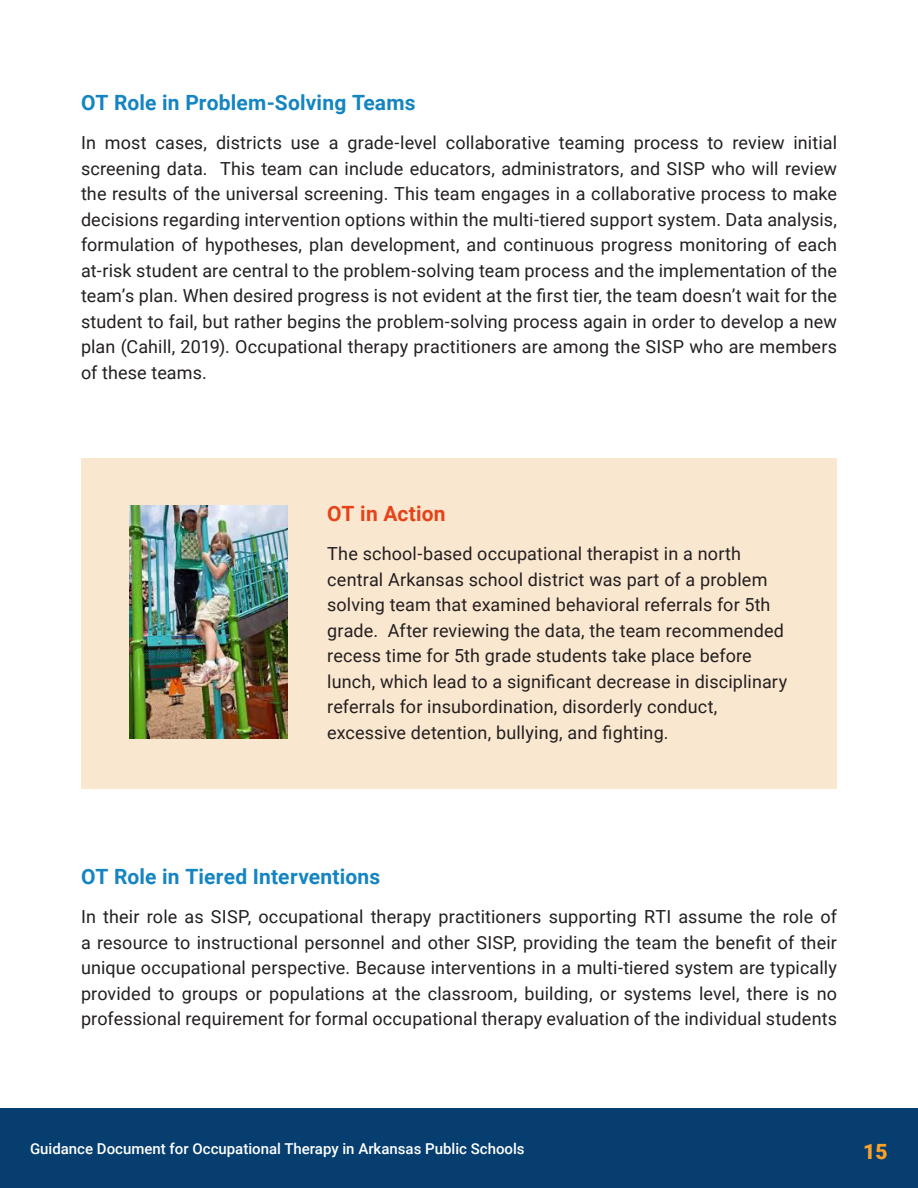
<style>
.page{position:relative;width:918px;height:1188px;background:#fff}
.page>*{position:absolute;margin:0;border:0;box-sizing:border-box;transform-origin:0 0}
.t1{font:700 21px "Roboto";letter-spacing:.01em;color:#1485c0}
.t2{font:700 21px "Roboto";letter-spacing:.005em;color:#e5441a}
.t3{font:900 21px "Roboto";color:#fda228}
.t4{font:18px/25.5px "Roboto";letter-spacing:.005em;color:#231f20;text-align:justify}
.t5{font:500 15px "Roboto";color:#fff}
</style>
<div class="page">
<div style="left:0;top:1108px;width:918px;height:80px;background:#053e6f"></div>
<div style="left:81px;top:458px;width:756px;height:331px;background:#fae7cf"></div>
<img style="left:129px;top:505px;width:159px;height:234px">
<p class="t1" style="left:81px;top:88px;width:336px">OT Role in Problem-Solving Teams</p>
<p class="t4" style="left:81px;top:129px;width:758px">In most cases, districts use a grade-level collaborative teaming process to review initial screening data. This team can include educators, administrators, and SISP who will review the results of the universal screening. This team engages in a collaborative process to make decisions regarding intervention options within the multi-tiered support system. Data analysis, formulation of hypotheses, plan development, and continuous progress monitoring of each at-risk student are central to the problem-solving team process and the implementation of the team’s plan. When desired progress is not evident at the first tier, the team doesn’t wait for the student to fail, but rather begins the problem-solving process again in order to develop a new plan (Cahill, 2019). Occupational therapy practitioners are among the SISP who are members of these teams.</p>
<p class="t2" style="left:327px;top:499px;width:120px">OT in Action</p>
<p class="t4" style="left:327px;top:540px;width:462px;text-align:left">The school-based occupational therapist in a north central Arkansas school district was part of a problem solving team that examined behavioral referrals for 5th grade. After reviewing the data, the team recommended recess time for 5th grade students take place before lunch, which lead to a significant decrease in disciplinary referrals for insubordination, disorderly conduct, excessive detention, bullying, and fighting.</p>
<p class="t1" style="left:81px;top:862px;width:301px">OT Role in Tiered Interventions</p>
<p class="t4" style="left:81px;top:903px;width:758px">In their role as SISP, occupational therapy practitioners supporting RTI assume the role of a resource to instructional personnel and other SISP, providing the team the benefit of their unique occupational perspective. Because interventions in a multi-tiered system are typically provided to groups or populations at the classroom, building, or systems level, there is no professional requirement for formal occupational therapy evaluation of the individual students</p>
<p class="t5" style="left:30px;top:1138px;width:496px">Guidance Document for Occupational Therapy in Arkansas Public Schools</p>
<p class="t3" style="left:863px;top:1137px;width:26px">15</p>
</div>
